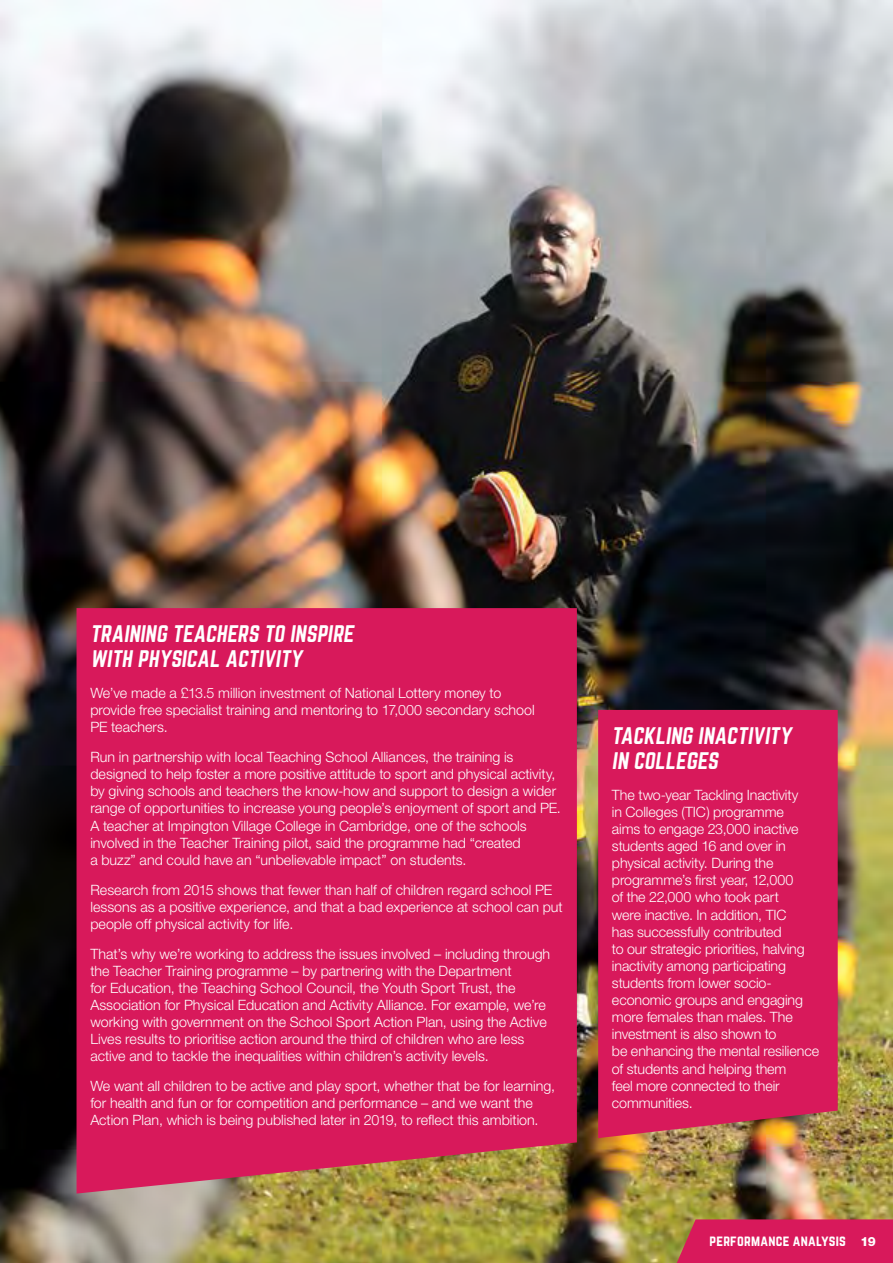
<style>
.page{position:relative;width:893px;height:1263px;background:#fff}
.page>*{position:absolute;margin:0;border:0;box-sizing:border-box;transform-origin:0 0}
.t1{font:21px/25.2px "Norwester";color:#fff}
.t2{font:300 14.25px/17.1px "Helvetica Neue";color:#fff}
.t3{font:13.5px "Norwester";letter-spacing:.015em;color:#fff}
.s1{font-family:"Helvetica Neue";font-weight:800;font-size:12.75px}
</style>
<div class="page">
<img style="left:0;top:0;width:893px;height:1263px">
<div style="left:677px;top:1219px;width:216px;height:44px;background:#d8195b"></div>
<div style="left:77px;top:608px;width:500px;height:585px;background:#d8195b"></div>
<div style="left:598px;top:710px;width:240px;height:428px;background:#d8195b"></div>
<h1 class="t1" style="left:90px;top:621px;width:268px">TRAINING TEACHERS TO INSPIRE<br>WITH PHYSICAL ACTIVITY</h1>
<p class="t2" style="left:90px;top:684px;width:446px">We’ve made a £13.5 million investment of National Lottery money to provide free specialist training and mentoring to 17,000 secondary school<br>PE teachers.</p>
<p class="t2" style="left:90px;top:748px;width:472px">Run in partnership with local Teaching School Alliances, the training is designed to help foster a more positive attitude to sport and physical activity, by giving schools and teachers the know-how and support to design a wider range of opportunities to increase young people’s enjoyment of sport and PE.<br>A teacher at Impington Village College in Cambridge, one of the schools involved in the Teacher Training pilot, said the programme had “created<br>a buzz” and could have an “unbelievable impact” on students.</p>
<p class="t2" style="left:90px;top:881px;width:474px">Research from 2015 shows that fewer than half of children regard school PE lessons as a positive experience, and that a bad experience at school can put people off physical activity for life.</p>
<p class="t2" style="left:90px;top:945px;width:461px">That’s why we’re working to address the issues involved – including through the Teacher Training programme – by partnering with the Department<br>for Education, the Teaching School Council, the Youth Sport Trust, the Association for Physical Education and Activity Alliance. For example, we’re working with government on the School Sport Action Plan, using the Active Lives results to prioritise action around the third of children who are less active and to tackle the inequalities within children’s activity levels.</p>
<p class="t2" style="left:90px;top:1077px;width:466px">We want all children to be active and play sport, whether that be for learning, for health and fun or for competition and performance – and we want the<br>Action Plan, which is being published later in 2019, to reflect this ambition.</p>
<h1 class="t1" style="left:612px;top:723px;width:184px">TACKLING INACTIVITY<br>IN COLLEGES</h1>
<p class="t2" style="left:612px;top:786px;width:209px">The two-year Tackling Inactivity<br>in Colleges (TIC) programme<br>aims to engage 23,000 inactive students aged 16 and over in physical activity. During the programme’s first year, 12,000<br>of the 22,000 who took part<br>were inactive. In addition, TIC<br>has successfully contributed<br>to our strategic priorities, halving inactivity among participating students from lower socio&shy;economic groups and engaging more females than males. The investment is also shown to<br>be enhancing the mental resilience of students and helping them<br>feel more connected to their communities.</p>
<p class="t3" style="left:709px;top:1234px;width:168px">performance analysis <span class="s1">19</span></p>
</div>
